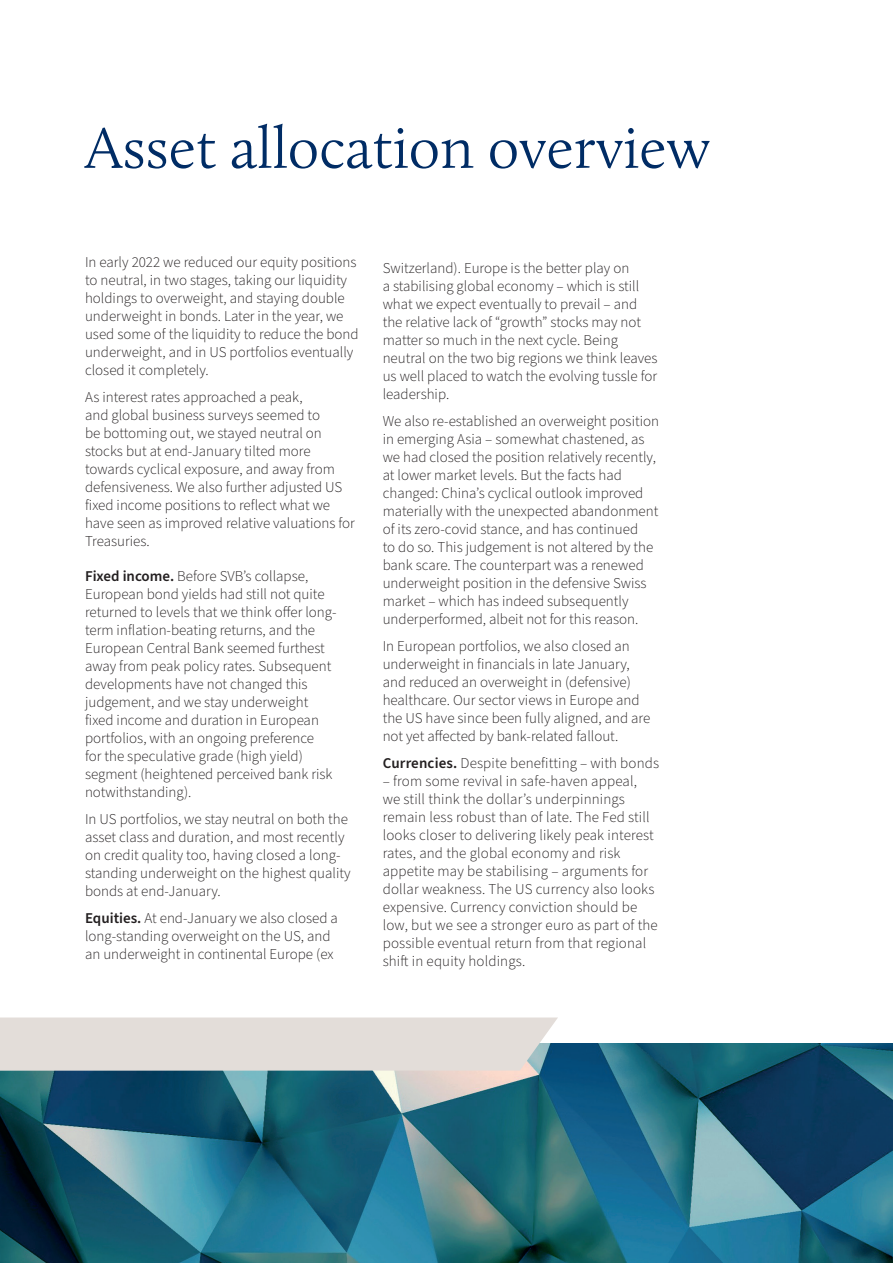
<style>
.page{position:relative;width:893px;height:1263px;background:#fff}
.page>*{position:absolute;margin:0;border:0;box-sizing:border-box;transform-origin:0 0}
.Title_H1{font:300 60px "Calluna";color:#002c65}
.Subheading{font:300 15px/18px "Source Sans Pro";color:#231f20}
.Body_copy{font:300 15px/18px "Source Sans Pro";color:#231f20}
.s1{font-weight:600}
</style>
<div class="page">
<img style="left:0;top:1044px;width:893px;height:219px">
<div style="left:0;top:1017px;width:558px;height:54px;background:#e3ddd9"></div>
<p class="Title_H1" style="left:85px;top:112px;width:627px">Asset allocation overview</p>
<p class="Body_copy" style="left:85px;top:253px;width:275px">In early 2022 we reduced our equity positions to neutral, in two stages, taking our liquidity holdings to overweight, and staying double underweight in bonds. Later in the year, we used some of the liquidity to reduce the bond underweight, and in US portfolios eventually closed it completely.</p>
<p class="Body_copy" style="left:85px;top:388px;width:271px">As interest rates approached a peak,<br>and global business surveys seemed to<br>be bottoming out, we stayed neutral on stocks but at end-January tilted more towards cyclical exposure, and away from defensiveness. We also further adjusted US fixed income positions to reflect what we have seen as improved relative valuations for Treasuries.</p>
<p class="Subheading" style="left:85px;top:568px;width:253px"><span class="s1">Fixed income.</span> Before SVB’s collapse, European bond yields had still not quite returned to levels that we think offer long&shy;term inflation-beating returns, and the European Central Bank seemed furthest away from peak policy rates. Subsequent developments have not changed this judgement, and we stay underweight fixed income and duration in European portfolios, with an ongoing preference<br>for the speculative grade (high yield) segment (heightened perceived bank risk notwithstanding).</p>
<p class="Subheading" style="left:85px;top:811px;width:267px">In US portfolios, we stay neutral on both the asset class and duration, and most recently on credit quality too, having closed a long&shy;standing underweight on the highest quality bonds at end-January.</p>
<p class="Subheading" style="left:85px;top:910px;width:254px"><span class="s1">Equities.</span> At end-January we also closed a long-standing overweight on the US, and an underweight in continental Europe (ex</p>
<p class="Subheading" style="left:383px;top:259px;width:276px">Switzerland). Europe is the better play on<br>a stabilising global economy – which is still what we expect eventually to prevail – and the relative lack of “growth” stocks may not matter so much in the next cycle. Being neutral on the two big regions we think leaves us well placed to watch the evolving tussle for leadership.</p>
<p class="Subheading" style="left:383px;top:412px;width:278px">We also re-established an overweight position in emerging Asia – somewhat chastened, as we had closed the position relatively recently, at lower market levels. But the facts had changed: China’s cyclical outlook improved materially with the unexpected abandonment of its zero-covid stance, and has continued<br>to do so. This judgement is not altered by the bank scare. The counterpart was a renewed underweight position in the defensive Swiss market – which has indeed subsequently underperformed, albeit not for this reason.</p>
<p class="Subheading" style="left:383px;top:637px;width:269px">In European portfolios, we also closed an underweight in financials in late January, and reduced an overweight in (defensive) healthcare. Our sector views in Europe and the US have since been fully aligned, and are not yet affected by bank-related fallout.</p>
<p class="Subheading" style="left:383px;top:754px;width:278px"><span class="s1">Currencies.</span> Despite benefitting – with bonds</p>
<p class="Subheading" style="left:383px;top:772px;width:277px">– from some revival in safe-haven appeal, we still think the dollar’s underpinnings remain less robust than of late. The Fed still looks closer to delivering likely peak interest rates, and the global economy and risk appetite may be stabilising – arguments for dollar weakness. The US currency also looks expensive. Currency conviction should be low, but we see a stronger euro as part of the possible eventual return from that regional shift in equity holdings.</p>
</div>
